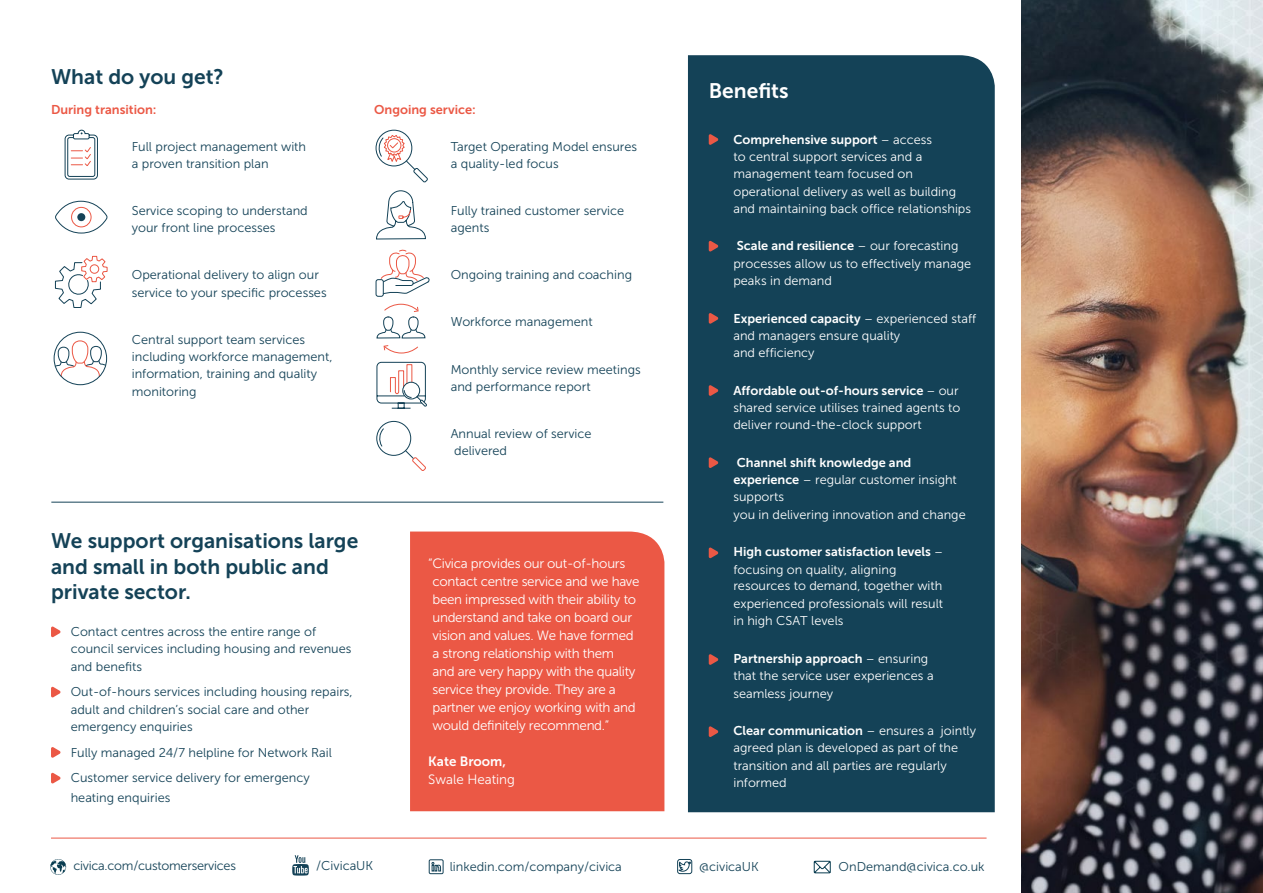
<style>
.page{position:relative;width:1263px;height:893px;background:#fff}
.page>*{position:absolute;margin:0;border:0;box-sizing:border-box;transform-origin:0 0}
.t1{font:21px/25.5px "Museo Sans 700";color:#144257}
.t2{font:21px "Museo Sans 700";color:#fff}
.t3{font:13.5px/18px "Museo Sans 300";letter-spacing:-.02em;color:#fff}
.t4{font:13.5px "Museo Sans 300";color:#fff}
.t5{font:13.5px "Museo Sans 700";color:#fff}
.t6{font:12.75px/17.2px "Museo Sans 300";color:#144257}
.t7{font:12.75px/17.2px "Museo Sans 300";color:#fff}
.t8{font:12.75px "Museo Sans 700";color:#fff}
.t9{font:12.75px "Museo Sans 700";color:#eb5845}
.t10{font:12.75px "Museo Sans 300";letter-spacing:-.02em;color:#144257}
.s1{font-family:"Museo Sans 300"}
.s2{font-family:"Museo Sans 700"}
</style>
<div class="page">
<img style="left:1021px;top:0;width:242px;height:893px">
<hr style="left:51px;top:838px;width:935px;height:1px;background:#eb5845">
<div style="left:688px;top:55px;width:307px;height:757px;background:#144257"></div>
<svg style="left:51px;top:626px;width:10px;height:12px"></svg>
<svg style="left:51px;top:686px;width:10px;height:12px"></svg>
<svg style="left:51px;top:747px;width:10px;height:11px"></svg>
<svg style="left:51px;top:772px;width:10px;height:12px"></svg>
<svg style="left:709px;top:134px;width:9px;height:11px"></svg>
<svg style="left:709px;top:240px;width:9px;height:12px"></svg>
<svg style="left:709px;top:313px;width:9px;height:11px"></svg>
<svg style="left:709px;top:385px;width:9px;height:11px"></svg>
<svg style="left:709px;top:457px;width:9px;height:11px"></svg>
<svg style="left:709px;top:547px;width:9px;height:12px"></svg>
<svg style="left:709px;top:654px;width:9px;height:11px"></svg>
<svg style="left:709px;top:726px;width:9px;height:11px"></svg>
<div style="left:410px;top:531px;width:254px;height:280px;background:#eb5845"></div>
<svg style="left:64px;top:129px;width:34px;height:51px"></svg>
<svg style="left:55px;top:200px;width:53px;height:34px"></svg>
<div style="left:71px;top:207px;width:21px;height:20px;border:1px solid #eb5845;border-radius:50%"></div>
<div style="left:77px;top:213px;width:8px;height:8px;background:#144257;border-radius:50%"></div>
<svg style="left:55px;top:255px;width:53px;height:53px"></svg>
<svg style="left:54px;top:340px;width:53px;height:37px"></svg>
<div style="left:54px;top:332px;width:53px;height:53px;border:1px solid #144257;border-radius:50%"></div>
<svg style="left:376px;top:191px;width:50px;height:49px"></svg>
<div style="left:376px;top:279px;width:8px;height:18px;border:1px solid #144257;border-radius:2px"></div>
<svg style="left:380px;top:249px;width:49px;height:46px"></svg>
<svg style="left:376px;top:303px;width:50px;height:36px"></svg>
<svg style="left:383px;top:345px;width:35px;height:9px"></svg>
<div style="left:376px;top:421px;width:35px;height:35px;border:1px solid #144257;border-radius:50%"></div>
<svg style="left:379px;top:428px;width:5px;height:19px"></svg>
<svg style="left:404px;top:449px;width:22px;height:22px"></svg>
<hr style="left:51px;top:502px;width:612px;height:1px;background:#144257">
<svg style="left:814px;top:861px;width:17px;height:12px"></svg>
<div style="left:429px;top:859px;width:14px;height:15px;border:1px solid #144257"></div>
<svg style="left:431px;top:862px;width:10px;height:9px"></svg>
<svg style="left:677px;top:859px;width:15px;height:15px"></svg>
<svg style="left:292px;top:855px;width:17px;height:21px"></svg>
<svg style="left:50px;top:859px;width:16px;height:16px"></svg>
<div style="left:376px;top:130px;width:36px;height:36px;border:1px solid #144257;border-radius:50%"></div>
<svg style="left:378px;top:134px;width:50px;height:49px"></svg>
<svg style="left:376px;top:361px;width:51px;height:48px"></svg>
<h1 class="t1" style="left:51px;top:64px;width:174px">What do you get?</h1>
<p class="t9" style="left:51px;top:102px;width:107px">During transition:</p>
<p class="t9" style="left:374px;top:102px;width:103px">Ongoing service:</p>
<p class="t6" style="left:132px;top:138px;width:176px">Full project management with a proven transition plan</p>
<p class="t6" style="left:132px;top:202px;width:177px">Service scoping to understand your front line processes</p>
<p class="t6" style="left:132px;top:267px;width:196px">Operational delivery to align our service to your specific processes</p>
<p class="t6" style="left:132px;top:331px;width:202px">Central support team services including workforce management, information, training and quality monitoring</p>
<h1 class="t1" style="left:51px;top:528px;width:309px">We support organisations large and small in both public and private sector.</h1>
<p class="t6" style="left:71px;top:623px;width:282px">Contact centres across the entire range of council services including housing and revenues and benefits</p>
<p class="t6" style="left:71px;top:683px;width:283px">Out-of-hours services including housing repairs, adult and children’s social care and other emergency enquiries</p>
<p class="t6" style="left:71px;top:739px;width:263px;line-height:25.8px">Fully managed 24/7 helpline for Network Rail<br>Customer service delivery for emergency</p>
<p class="t6" style="left:71px;top:789px;width:101px">heating enquiries</p>
<p class="t6" style="left:451px;top:138px;width:188px">Target Operating Model ensures a quality-led focus</p>
<p class="t6" style="left:451px;top:202px;width:175px">Fully trained customer service agents</p>
<p class="t6" style="left:451px;top:267px;width:183px">Ongoing training and coaching</p>
<p class="t6" style="left:451px;top:314px;width:143px">Workforce management</p>
<p class="t6" style="left:451px;top:361px;width:192px">Monthly service review meetings and performance report</p>
<p class="t6" style="left:451px;top:425px;width:142px">Annual review of service delivered</p>
<p class="t3" style="left:432px;top:555px;width:209px;text-indent:-4px">“Civica provides our out-of-hours contact centre service and we have been impressed with their ability to understand and take on board our vision and values. We have formed a strong relationship with them and are very happy with the quality service they provide. They are a partner we enjoy working with and would definitely recommend.”</p>
<p class="t5" style="left:428px;top:754px;width:79px">Kate Broom,</p>
<p class="t4" style="left:428px;top:772px;width:88px">Swale Heating</p>
<h1 class="t2" style="left:709px;top:79px;width:81px">Benefits</h1>
<p class="t8" style="left:733px;top:132px;width:200px">Comprehensive support <span class="s1">– access</span></p>
<p class="t7" style="left:733px;top:148px;width:239px">to central support services and a management team focused on operational delivery as well as building and maintaining back office relationships</p>
<p class="t8" style="left:737px;top:239px;width:223px">Scale and resilience <span class="s1">– our forecasting</span></p>
<p class="t7" style="left:733px;top:255px;width:239px">processes allow us to effectively manage peaks in demand</p>
<p class="t8" style="left:733px;top:311px;width:244px">Experienced capacity <span class="s1">– experienced staff</span></p>
<p class="t7" style="left:733px;top:327px;width:168px">and managers ensure quality and efficiency</p>
<p class="t8" style="left:733px;top:383px;width:227px">Affordable out-of-hours service <span class="s1">– our</span></p>
<p class="t7" style="left:733px;top:399px;width:229px">shared service utilises trained agents to deliver round-the-clock support</p>
<p class="t8" style="left:737px;top:455px;width:176px">Channel shift knowledge and</p>
<p class="t7" style="left:733px;top:471px;width:234px"><span class="s2">experience</span> – regular customer insight supports<br>you in delivering innovation and change</p>
<p class="t8" style="left:733px;top:545px;width:211px">High customer satisfaction levels <span class="s1">–</span></p>
<p class="t7" style="left:733px;top:561px;width:211px">focusing on quality, aligning resources to demand, together with experienced professionals will result in high CSAT levels</p>
<p class="t8" style="left:733px;top:651px;width:196px">Partnership approach <span class="s1">– ensuring</span></p>
<p class="t7" style="left:733px;top:667px;width:202px">that the service user experiences a seamless journey</p>
<p class="t8" style="left:733px;top:724px;width:244px">Clear communication <span class="s1">– ensures a jointly</span></p>
<p class="t7" style="left:733px;top:739px;width:226px">agreed plan is developed as part of the transition and all parties are regularly informed</p>
<p class="t10" style="left:73px;top:859px;width:164px">civica.com/customerservices</p>
<p class="t6" style="left:316px;top:857px;width:58px">/CivicaUK</p>
<p class="t6" style="left:450px;top:858px;width:174px">linkedin.com/company/civica</p>
<p class="t6" style="left:699px;top:858px;width:61px">@civicaUK</p>
<p class="t6" style="left:839px;top:858px;width:148px">OnDemand@civica.co.uk</p>
</div>
